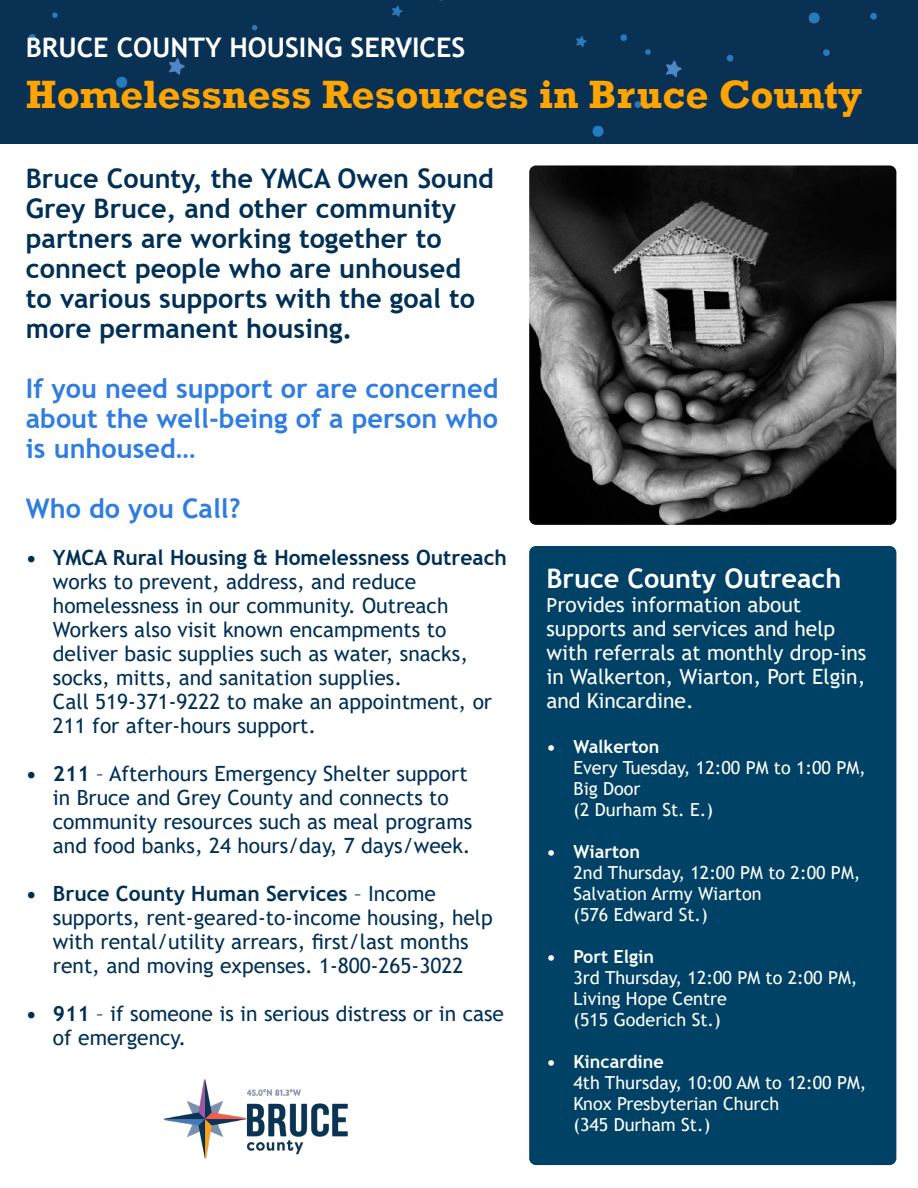
<style>
.page{position:relative;width:918px;height:1188px;background:#fff}
.page>*{position:absolute;margin:0;border:0;box-sizing:border-box;transform-origin:0 0}
.t1{font:700 40.5px "Rockwell";color:#ffa400}
.t2{font:700 27px/30px "Trebuchet MS";color:#003056}
.t3{font:700 27px/30px "Trebuchet MS";color:#2f7de1;text-align:justify}
.t4{font:700 27px "Trebuchet MS";color:#fff}
.t5{font:21px/24px "Trebuchet MS";color:#003056}
.t6{font:21px/24px "Trebuchet MS";color:#fff}
.t7{font:18px/21px "Trebuchet MS";color:#fff}
.s1{font-weight:700}
.s2{font-size:19.5px}
</style>
<div class="page">
<div style="left:0;top:0;width:918px;height:144px;background:#093153"></div>
<img style="left:529px;top:165px;width:367px;height:360px">
<img style="left:163px;top:1079px;width:185px;height:80px">
<div style="left:529px;top:546px;width:367px;height:619px;background:#004266;border-radius:7px"></div>
<p class="t4" style="left:26px;top:30px;width:441px">BRUCE COUNTY HOUSING SERVICES</p>
<p class="t1" style="left:26px;top:70px;width:838px">Homelessness Resources in Bruce County</p>
<p class="t2" style="left:26px;top:164px;width:470px">Bruce County, the YMCA Owen Sound<br>Grey Bruce, and other community partners are working together to connect people who are unhoused<br>to various supports with the goal to more permanent housing.</p>
<p class="t3" style="left:26px;top:374px;width:474px">If you need support or are concerned about the well-being of a person who is unhoused…</p>
<p class="t3" style="left:26px;top:494px;width:216px">Who do you Call?</p>
<p class="t5" style="left:53px;top:545px;width:456px;text-indent:-27px"><span class="s1">• YMCA Rural Housing &amp; Homelessness Outreach </span>works to prevent, address, and reduce homelessness in our community. Outreach Workers also visit known encampments to deliver basic supplies such as water, snacks, socks, mitts, and sanitation supplies.<br>Call 519-371-9222 to make an appointment, or 211 for after-hours support.</p>
<p class="t5" style="left:53px;top:761px;width:421px;text-indent:-27px"><span class="s1">• 211</span> – Afterhours Emergency Shelter support in Bruce and Grey County and connects to community resources such as meal programs and food banks, 24 hours/day, 7 days/week.</p>
<p class="t5" style="left:53px;top:881px;width:441px;text-indent:-27px"><span class="s1">• Bruce County Human Services</span> – Income supports, rent-geared-to-income housing, help with rental/utility arrears, first/last months rent, and moving expenses. 1-800-265-3022</p>
<p class="t5" style="left:53px;top:1001px;width:453px;text-indent:-27px"><span class="s1">• 911</span> – if someone is in serious distress or in case of emergency.</p>
<p class="t4" style="left:546px;top:562px;width:296px">Bruce County Outreach</p>
<p class="t6" style="left:546px;top:592px;width:321px"><span class="s2">P</span>rovides information about supports and services and help with referrals at monthly drop-ins in Walkerton, Wiarton, Port Elgin, and Kincardine.</p>
<p class="t7" style="left:573px;top:736px;width:294px;text-indent:-27px"><span class="s1">• Walkerton<br></span>Every Tuesday, 12:00 PM to 1:00 PM,<br>Big Door<br>(2 Durham St. E.)</p>
<p class="t7" style="left:573px;top:841px;width:288px;text-indent:-27px"><span class="s1">• Wiarton<br></span>2nd Thursday, 12:00 PM to 2:00 PM,<br>Salvation Army Wiarton<br>(576 Edward St.)</p>
<p class="t7" style="left:573px;top:946px;width:286px;text-indent:-27px"><span class="s1">• Port Elgin<br></span>3rd Thursday, 12:00 PM to 2:00 PM,<br>Living Hope Centre<br>(515 Goderich St.)</p>
<p class="t7" style="left:573px;top:1051px;width:295px;text-indent:-27px"><span class="s1">• Kincardine<br></span>4th Thursday, 10:00 AM to 12:00 PM,<br>Knox Presbyterian Church<br>(345 Durham St.)</p>
</div>
